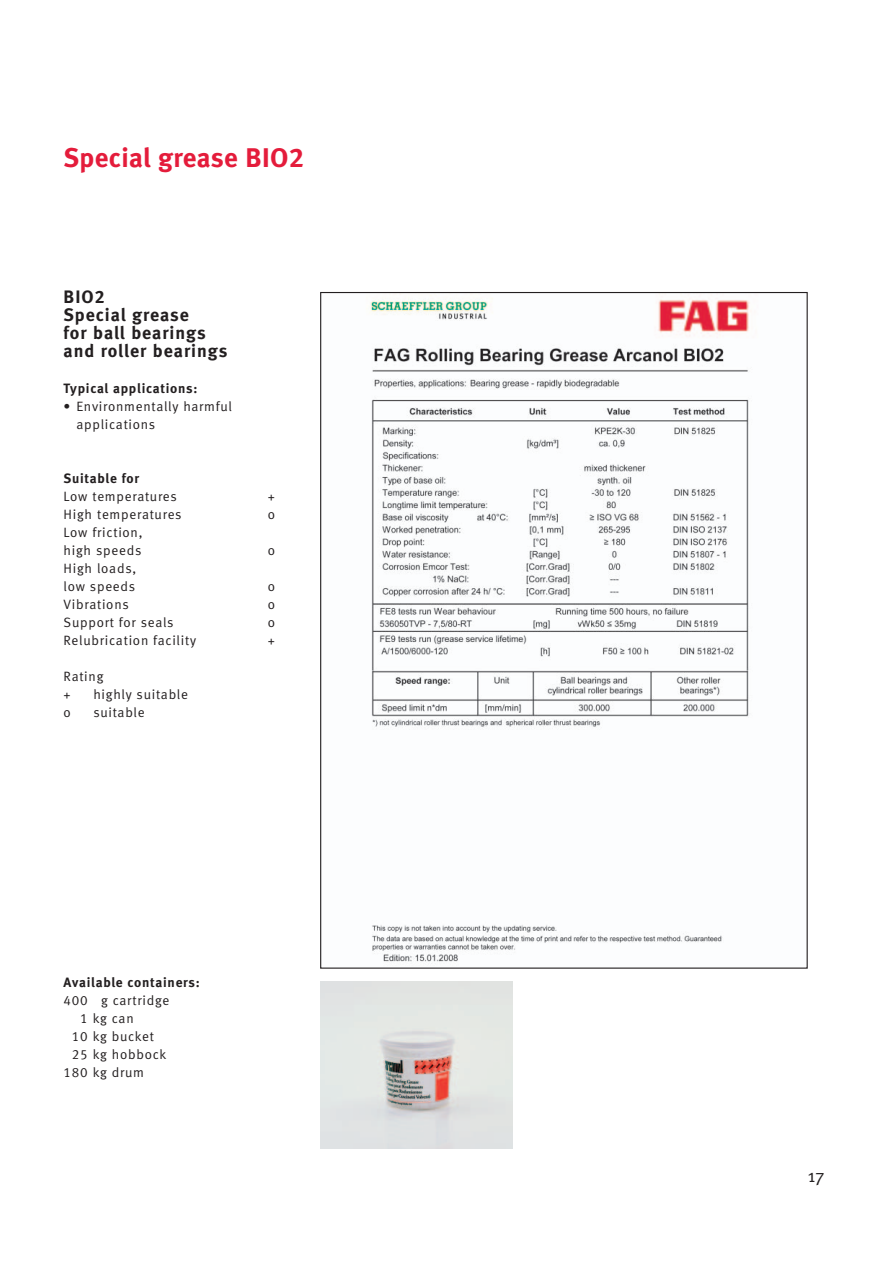
<style>
.page{position:relative;width:893px;height:1263px;background:#fff}
.page>*{position:absolute;margin:0;border:0;box-sizing:border-box;transform-origin:0 0}
.t1{font:27px "Meta Bold LF";letter-spacing:.015em;color:#e41c3b}
.t2{font:18px/18px "Meta Bold LF";letter-spacing:.055em;color:#231f20}
.t3{font:18px "Meta Normal";color:#231f20}
.t4{font:13.5px/18px "Meta Normal LF";letter-spacing:.055em;color:#231f20}
.t5{font:13.5px "Meta Bold LF";letter-spacing:.055em;color:#231f20}
.s1{font-family:"Meta Bold LF"}
</style>
<div class="page">
<img style="left:370px;top:294px;width:380px;height:670px">
<img style="left:320px;top:982px;width:192px;height:167px">
<p class="t1" style="left:64px;top:147px;width:242px">Special grease BIO2</p>
<p class="t2" style="left:64px;top:289px;width:166px">BIO2<br>Special grease<br>for ball bearings and roller bearings</p>
<p class="t5" style="left:64px;top:383px;width:135px">Typical applications:</p>
<p class="t4" style="left:76px;top:398px;width:157px;text-indent:-13px">• Environmentally harmful applications</p>
<p class="t4" style="left:64px;top:470px;width:115px"><span class="s1">Suitable for<br></span>Low temperatures</p>
<p class="t4" style="left:268px;top:488px;width:9px">+</p>
<p class="t4" style="left:64px;top:506px;width:120px">High temperatures</p>
<p class="t4" style="left:268px;top:506px;width:9px">o</p>
<p class="t4" style="left:64px;top:524px;width:80px">Low friction, high speeds</p>
<p class="t4" style="left:268px;top:542px;width:9px">o</p>
<p class="t4" style="left:64px;top:560px;width:74px">High loads, low speeds</p>
<p class="t4" style="left:268px;top:578px;width:9px">o</p>
<p class="t4" style="left:64px;top:596px;width:67px">Vibrations</p>
<p class="t4" style="left:268px;top:596px;width:9px">o</p>
<p class="t4" style="left:64px;top:614px;width:112px">Support for seals</p>
<p class="t4" style="left:268px;top:614px;width:9px">o</p>
<p class="t4" style="left:64px;top:632px;width:134px">Relubrication facility</p>
<p class="t4" style="left:268px;top:632px;width:9px">+</p>
<p class="t4" style="left:64px;top:668px;width:41px">Rating +</p>
<p class="t4" style="left:93px;top:686px;width:96px">highly suitable</p>
<p class="t4" style="left:64px;top:704px;width:9px">o</p>
<p class="t4" style="left:93px;top:704px;width:53px">suitable</p>
<p class="t5" style="left:64px;top:977px;width:138px">Available containers:</p>
<p class="t4" style="left:64px;top:992px;width:107px">400 g cartridge</p>
<p class="t4" style="left:80px;top:1010px;width:55px">1 kg can</p>
<p class="t4" style="left:72px;top:1028px;width:84px">10 kg bucket</p>
<p class="t4" style="left:72px;top:1046px;width:96px">25 kg hobbock</p>
<p class="t4" style="left:64px;top:1064px;width:82px">180 kg drum</p>
<p class="t3" style="left:808px;top:1169px;width:18px">17</p>
</div>
